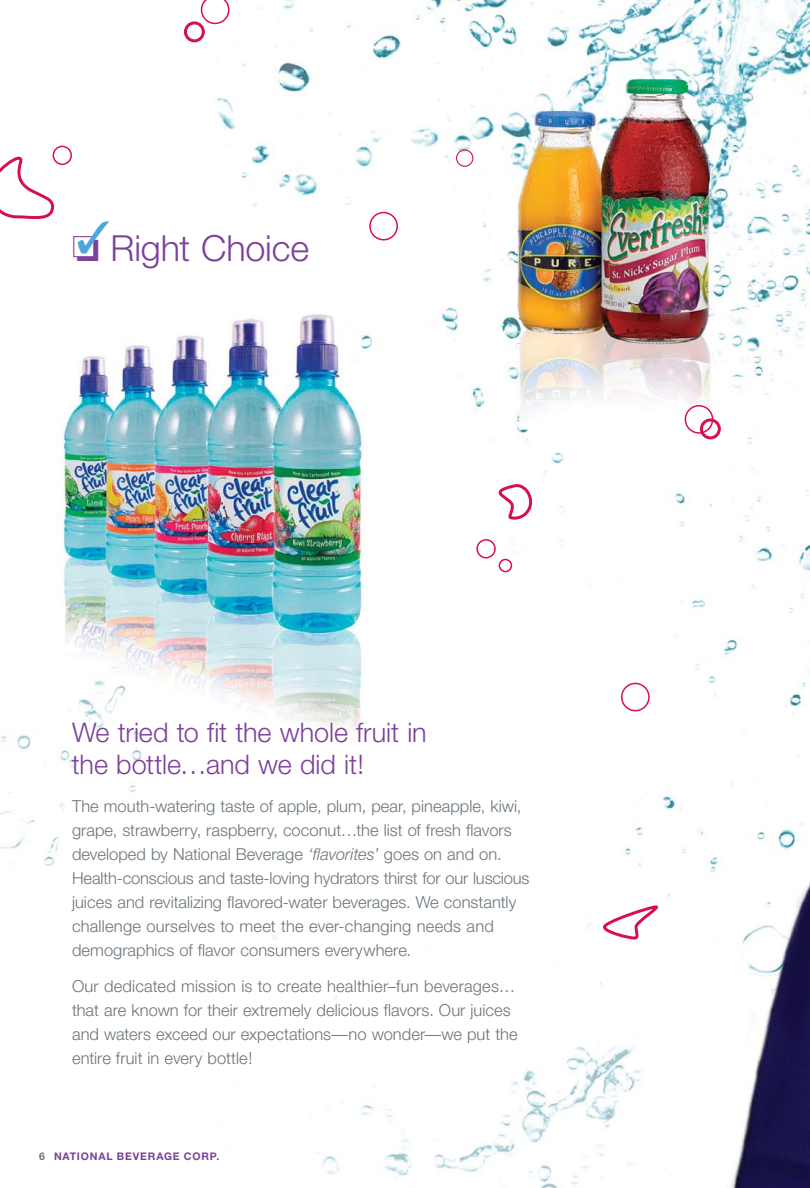
<style>
.page{position:relative;width:810px;height:1188px;background:#fff}
.page>*{position:absolute;margin:0;border:0;box-sizing:border-box;transform-origin:0 0}
.t1{font:300 36px "Helvetica Neue";letter-spacing:-.005em;color:#7c4199}
.t2{font:300 27px/31.5px "Helvetica Neue";letter-spacing:-.005em;color:#7c4199}
.t3{font:300 16.5px/24px "Helvetica Neue";color:#6a757c}
.t4{font:700 10.5px "Helvetica Neue";letter-spacing:.075em;color:#7c4199}
.s1{font-style:italic}
.s2{color:#6a757c}
</style>
<div class="page">
<img style="left:0;top:0;width:810px;height:1188px">
<div style="left:476px;top:539px;width:20px;height:19px;border:2px solid #d70f52;border-radius:50%"></div>
<div style="left:499px;top:559px;width:13px;height:13px;border:2px solid #d70f52;border-radius:50%"></div>
<svg style="left:480px;top:484px;width:54px;height:37px"></svg>
<svg style="left:0;top:144px;width:56px;height:78px"></svg>
<div style="left:53px;top:146px;width:19px;height:19px;border:2px solid #d70f52;border-radius:50%"></div>
<div style="left:184px;top:21px;width:21px;height:21px;border:3px solid #d70f52;border-radius:50%"></div>
<svg style="left:201px;top:0;width:29px;height:24px"></svg>
<div style="left:456px;top:149px;width:17px;height:18px;border:1px solid #d70f52;border-radius:50%"></div>
<div style="left:621px;top:683px;width:29px;height:28px;border:2px solid #d70f52;border-radius:50%"></div>
<svg style="left:602px;top:904px;width:59px;height:37px"></svg>
<div style="left:369px;top:212px;width:29px;height:29px;border:2px solid #d70f52;border-radius:50%"></div>
<div style="left:700px;top:418px;width:21px;height:22px;border:3px solid #d70f52;border-radius:50%"></div>
<svg style="left:685px;top:405px;width:29px;height:29px"></svg>
<h1 class="t1" style="left:72px;top:226px;width:239px">❏<sup>✓</sup> Right Choice</h1>
<h2 class="t2" style="left:72px;top:716px;width:356px">We tried to fit the whole fruit in the bottle…and we did it!</h2>
<p class="t3" style="left:72px;top:794px;width:459px">The mouth-watering taste of apple, plum, pear, pineapple, kiwi, grape, strawberry, raspberry, coconut…the list of fresh flavors developed by National Beverage <span class="s1">‘flavorites’</span> goes on and on.<br>Health-conscious and taste-loving hydrators thirst for our luscious juices and revitalizing flavored-water beverages. We constantly challenge ourselves to meet the ever-changing needs and demographics of flavor consumers everywhere.</p>
<p class="t3" style="left:72px;top:974px;width:447px">Our dedicated mission is to create healthier–fun beverages… that are known for their extremely delicious flavors. Our juices and waters exceed our expectations—no wonder—we put the entire fruit in every bottle!</p>
<p class="t4" style="left:39px;top:1150px;width:182px"><span class="s2">6</span> NATIONAL BEVERAGE CORP.</p>
</div>
